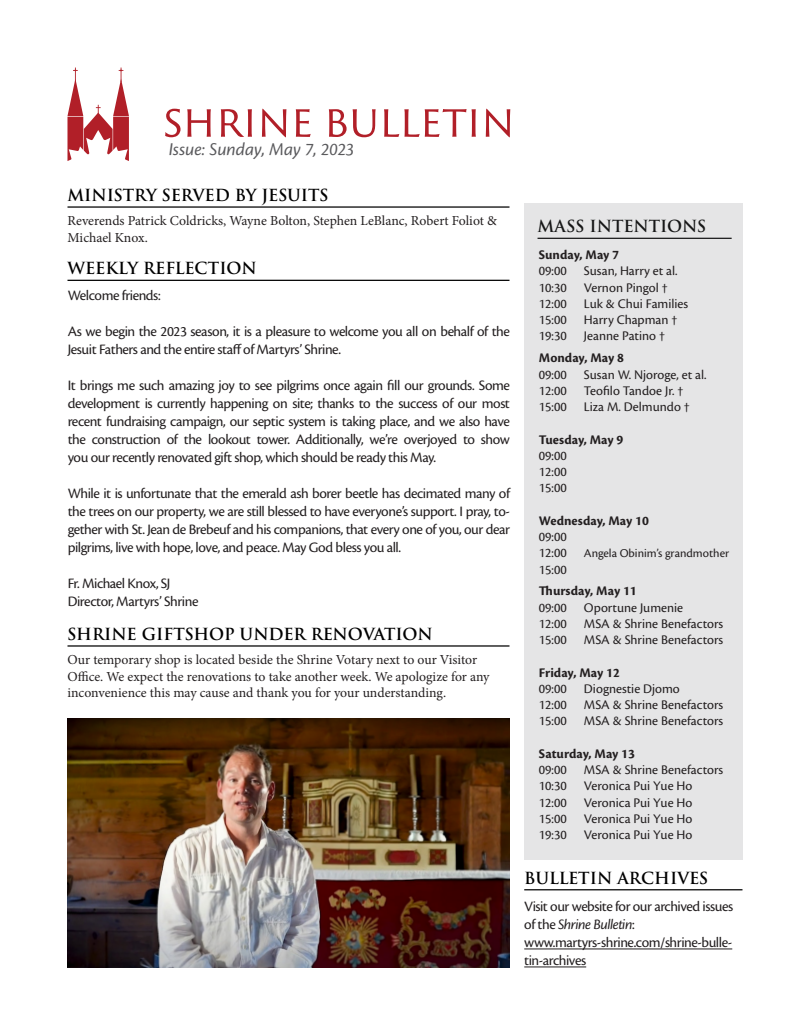
<style>
.page{position:relative;width:810px;height:1035px;background:#fff}
.page>*{position:absolute;margin:0;border:0;box-sizing:border-box;transform-origin:0 0}
.t1{font:italic 18.75px "Cronos Pro";color:#5a5a5d}
.Heading_1{font:600 16.25px "Trajan Pro 3";letter-spacing:-.01em;color:#000}
.t2{font:15px/18px "Cronos Pro";letter-spacing:-.03em;color:#231f20}
.Bulleted_List{font:13.75px/16.2px "Cronos Pro";color:#231f20}
.t3{font:13.75px/16.5px "Minion Pro";letter-spacing:-.005em;color:#231f20}
.Bulleted_List-2{font:700 13.75px/16.2px "Cronos Pro";letter-spacing:.005em;color:#231f20}
.Bulleted_List-3{font:12.5px "Cronos Pro";color:#231f20}
.s1{font-weight:700}
.s2{font-weight:400}
.s3{font-size:13.75px}
.s4{font-style:italic}
</style>
<div class="page">
<div style="left:524px;top:203px;width:218px;height:657px;background:#e5e5e6"></div>
<hr style="left:68px;top:280px;width:442px;height:1px;background:#000">
<img style="left:68px;top:718px;width:441px;height:250px">
<svg style="left:67px;top:68px;width:62px;height:93px"></svg>
<svg style="left:165px;top:109px;width:345px;height:28px"></svg>
<hr style="left:68px;top:206px;width:442px;height:2px;background:#000">
<hr style="left:524px;top:949px;width:208px;height:1px;background:#231f20">
<hr style="left:524px;top:967px;width:62px;height:1px;background:#231f20">
<hr style="left:524px;top:889px;width:218px;height:1px;background:#000">
<hr style="left:68px;top:645px;width:442px;height:2px;background:#000">
<p class="t1" style="left:169px;top:139px;width:187px">Issue: Sunday, May 7, 2023</p>
<p class="Heading_1" style="left:68px;top:183px;width:262px">MINISTRY SERVED BY JESUITS</p>
<p class="t3" style="left:68px;top:213px;width:431px">Reverends Patrick Coldricks, Wayne Bolton, Stephen LeBlanc, Robert Foliot &amp;<br>Michael Knox.</p>
<p class="Heading_1" style="left:68px;top:256px;width:191px">WEEKLY REFLECTION</p>
<p class="t2" style="left:68px;top:287px;width:94px">Welcome friends:</p>
<p class="t2" style="left:68px;top:323px;width:444px">As we begin the 2023 season, it is a pleasure to welcome you all on behalf of the<br>Jesuit Fathers and the entire staff of Martyrs’ Shrine.</p>
<p class="t2" style="left:68px;top:377px;width:444px;text-align:justify">It brings me such amazing joy to see pilgrims once again fill our grounds. Some development is currently happening on site; thanks to the success of our most recent fundraising campaign, our septic system is taking place, and we also have the construction of the lookout tower. Additionally, we’re overjoyed to show you our recently renovated gift shop, which should be ready this May.</p>
<p class="t2" style="left:68px;top:485px;width:444px;text-align:justify">While it is unfortunate that the emerald ash borer beetle has decimated many of the trees on our property, we are still blessed to have everyone’s support. I pray, to&shy;gether with St. Jean de Brebeuf and his companions, that every one of you, our dear pilgrims, live with hope, love, and peace. May God bless you all.</p>
<p class="t2" style="left:68px;top:575px;width:132px">Fr. Michael Knox, SJ<br>Director, Martyrs’ Shrine</p>
<p class="Heading_1" style="left:68px;top:622px;width:367px">SHRINE GIFTSHOP UNDER RENOVATION</p>
<p class="t3" style="left:68px;top:652px;width:424px">Our temporary shop is located beside the Shrine Votary next to our Visitor<br>Office. We expect the renovations to take another week. We apologize for any inconvenience this may cause and thank you for your understanding.</p>
<p class="Heading_1" style="left:538px;top:214px;width:170px">MASS INTENTIONS</p>
<p class="Bulleted_List" style="left:539px;top:247px;width:151px"><span class="s1">Sunday, May 7<br></span>09:00 Susan, Harry et al.<br>10:30 Vernon Pingol †<br>12:00 Luk &amp; Chui Families<br>15:00 Harry Chapman †<br>19:30 Jeanne Patino †</p>
<p class="Bulleted_List" style="left:539px;top:350px;width:169px"><span class="s1">Monday, May 8<br></span>09:00 Susan W. Njoroge, et al.<br>12:00 Teofilo Tandoe Jr. †<br>15:00 Liza M. Delmundo †</p>
<p class="Bulleted_List" style="left:539px;top:431px;width:86px"><span class="s1">Tuesday, May 9<br></span>09:00<br>12:00<br>15:00</p>
<p class="Bulleted_List-2" style="left:539px;top:513px;width:112px">Wednesday, May 10<br><span class="s2">09:00</span></p>
<p class="Bulleted_List-3" style="left:539px;top:546px;width:192px"><span class="s3">12:00</span> Angela Obinim’s grandmother</p>
<p class="Bulleted_List" style="left:539px;top:561px;width:29px">15:00</p>
<p class="Bulleted_List" style="left:539px;top:583px;width:186px"><span class="s1">Thursday, May 11<br></span>09:00 Oportune Jumenie<br>12:00 MSA &amp; Shrine Benefactors<br>15:00 MSA &amp; Shrine Benefactors</p>
<p class="Bulleted_List" style="left:539px;top:664px;width:186px"><span class="s1">Friday, May 12<br></span>09:00 Diognestie Djomo<br>12:00 MSA &amp; Shrine Benefactors<br>15:00 MSA &amp; Shrine Benefactors</p>
<p class="Bulleted_List" style="left:539px;top:746px;width:186px"><span class="s1">Saturday, May 13<br></span>09:00 MSA &amp; Shrine Benefactors<br>10:30 Veronica Pui Yue Ho<br>12:00 Veronica Pui Yue Ho<br>15:00 Veronica Pui Yue Ho<br>19:30 Veronica Pui Yue Ho</p>
<p class="Heading_1" style="left:524px;top:866px;width:186px">BULLETIN ARCHIVES</p>
<p class="t2" style="left:524px;top:898px;width:210px">Visit our website for our archived issues of the <span class="s4">Shrine Bulletin</span>: www.martyrs-shrine.com/shrine-bulle&shy;tin-archives</p>
</div>
